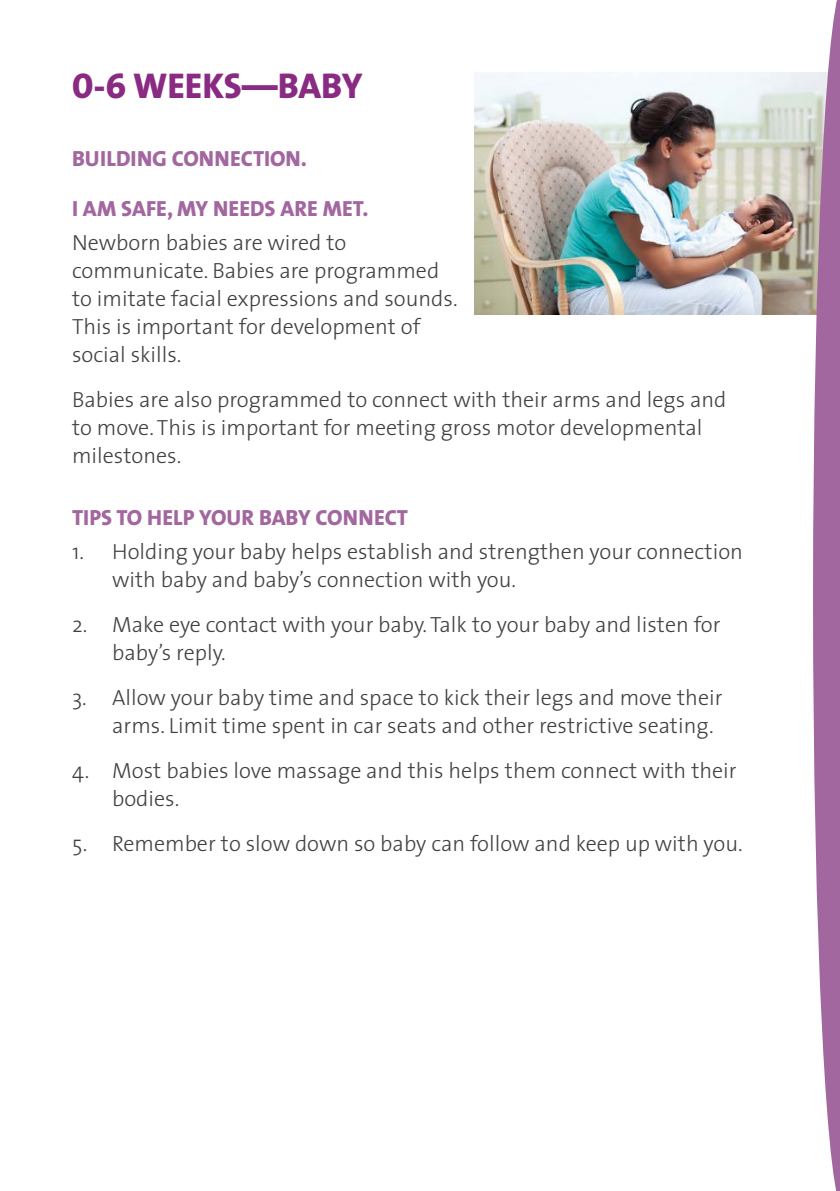
<style>
.page{position:relative;width:840px;height:1191px;background:#fff}
.page>*{position:absolute;margin:0;border:0;box-sizing:border-box;transform-origin:0 0}
.t1{font:36px "The Sans Extra Bold Caps";letter-spacing:-.005em;color:#892a83}
.t2{font:300 22px/28px "The Sans";color:#414042}
.t3{font:22px "The Sans Extra Bold Caps";color:#a367a0}
</style>
<div class="page">
<img style="left:474px;top:72px;width:338px;height:242px">
<svg style="left:812px;top:0;width:27px;height:1191px"></svg>
<h1 class="t1" style="left:72px;top:55px;width:292px">0-6 WEEKS—BABY</h1>
<p class="t3" style="left:72px;top:140px;width:236px">BUILDING CONNECTION.</p>
<p class="t3" style="left:72px;top:190px;width:298px">I AM SAFE, MY NEEDS ARE MET.</p>
<p class="t2" style="left:72px;top:228px;width:387px">Newborn babies are wired to communicate. Babies are programmed to imitate facial expressions and sounds.<br>This is important for development of social skills.</p>
<p class="t2" style="left:72px;top:385px;width:655px">Babies are also programmed to connect with their arms and legs and to move. This is important for meeting gross motor developmental milestones.</p>
<p class="t3" style="left:72px;top:499px;width:337px">TIPS TO HELP YOUR BABY CONNECT</p>
<p class="t2" style="left:112px;top:537px;width:632px;text-indent:-40px">1. Holding your baby helps establish and strengthen your connection with baby and baby’s connection with you.</p>
<p class="t2" style="left:112px;top:610px;width:609px;text-indent:-40px">2. Make eye contact with your baby. Talk to your baby and listen for baby’s reply.</p>
<p class="t2" style="left:112px;top:683px;width:611px;text-indent:-40px">3. Allow your baby time and space to kick their legs and move their arms. Limit time spent in car seats and other restrictive seating.</p>
<p class="t2" style="left:112px;top:756px;width:625px;text-indent:-40px">4. Most babies love massage and this helps them connect with their bodies.</p>
<p class="t2" style="left:72px;top:829px;width:671px">5. Remember to slow down so baby can follow and keep up with you.</p>
</div>
